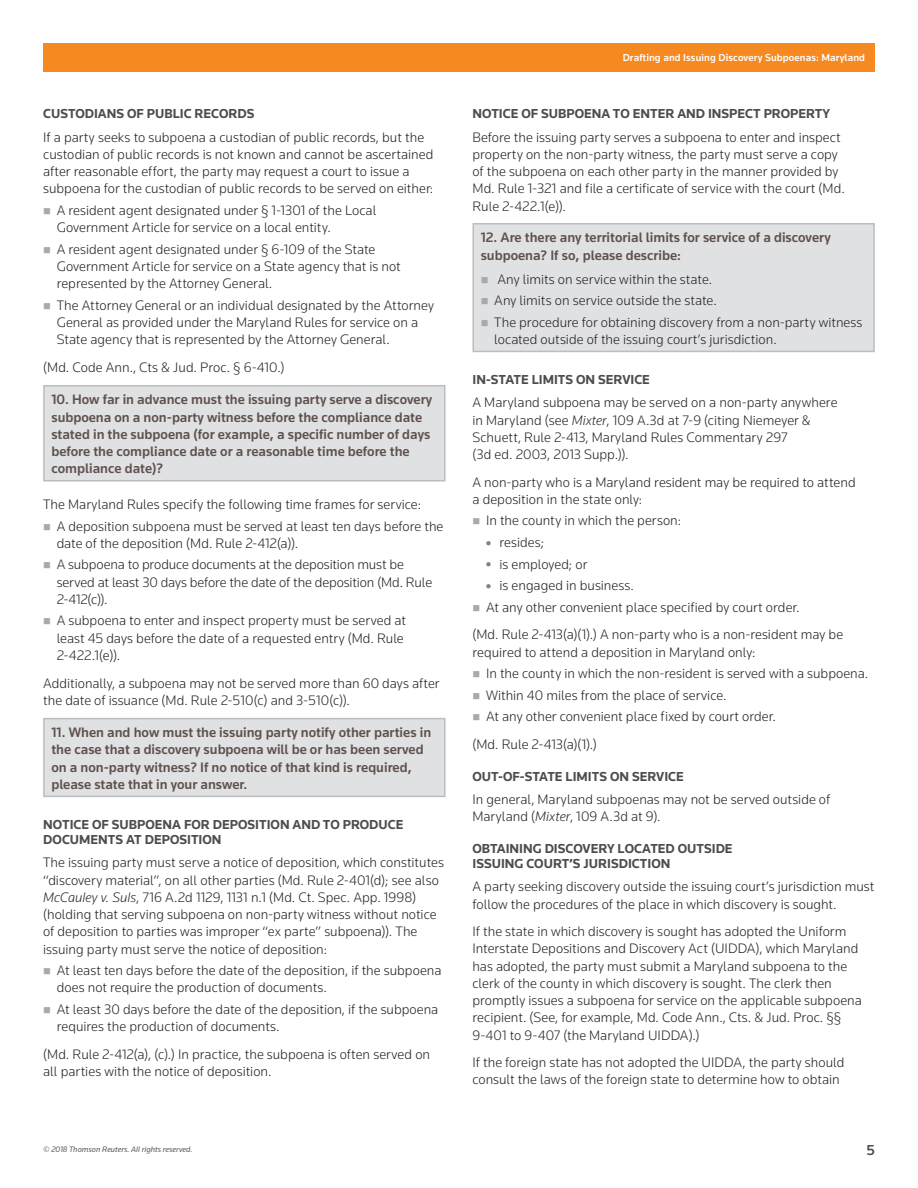
<style>
.page{position:relative;width:918px;height:1188px;background:#fff}
.page>*{position:absolute;margin:0;border:0;box-sizing:border-box;transform-origin:0 0}
.t1{font:500 15px "Knowledge";color:#4b4c4d}
.t2{font:300 14.25px/17.2px "Knowledge";color:#231f20}
.t3{font:500 14.25px/17.2px "Knowledge";color:#5f514d}
.t4{font:700 13.5px/15px "Knowledge";color:#4b4c4d}
.t5{font:500 10.5px "Knowledge";letter-spacing:.01em;color:#fff}
.t6{font:italic 8.25px "Knowledge";color:#57585a}
.s1{font-style:italic}
</style>
<div class="page">
<div style="left:43px;top:43px;width:832px;height:29px;background:#f6891f"></div>
<div style="left:44px;top:386px;width:401px;height:95px;background:#e0e1e3"></div>
<div style="left:43px;top:385px;width:403px;height:97px;border:2px solid #bcbdc0"></div>
<div style="left:44px;top:719px;width:401px;height:77px;background:#e0e1e3"></div>
<div style="left:43px;top:718px;width:403px;height:79px;border:2px solid #bcbdc0"></div>
<div style="left:473px;top:224px;width:401px;height:127px;background:#e0e1e3"></div>
<div style="left:472px;top:223px;width:403px;height:129px;border:2px solid #bcbdc0"></div>
<p class="t4" style="left:43px;top:106px;width:213px">CUSTODIANS OF PUBLIC RECORDS</p>
<p class="t2" style="left:43px;top:128px;width:392px">If a party seeks to subpoena a custodian of public records, but the custodian of public records is not known and cannot be ascertained after reasonable effort, the party may request a court to issue a subpoena for the custodian of public records to be served on either:</p>
<p class="t2" style="left:57px;top:201px;width:321px">A resident agent designated under § 1-1301 of the Local<br>Government Article for service on a local entity.</p>
<p class="t2" style="left:57px;top:240px;width:346px">A resident agent designated under § 6-109 of the State<br>Government Article for service on a State agency that is not represented by the Attorney General.</p>
<p class="t2" style="left:57px;top:296px;width:379px">The Attorney General or an individual designated by the Attorney<br>General as provided under the Maryland Rules for service on a<br>State agency that is represented by the Attorney General.</p>
<p class="t2" style="left:43px;top:358px;width:243px">(Md. Code Ann., Cts &amp; Jud. Proc. § 6-410.)</p>
<p class="t3" style="left:51px;top:391px;width:382px">10. How far in advance must the issuing party serve a discovery subpoena on a non-party witness before the compliance date stated in the subpoena (for example, a specific number of days before the compliance date or a reasonable time before the compliance date)?</p>
<p class="t2" style="left:57px;top:493px;width:388px;line-height:21.6px;text-indent:-14px">The Maryland Rules specify the following time frames for service:<br>A deposition subpoena must be served at least ten days before the</p>
<p class="t2" style="left:57px;top:532px;width:349px;line-height:21.6px">date of the deposition (Md. Rule 2-412(a)).<br>A subpoena to produce documents at the deposition must be</p>
<p class="t2" style="left:57px;top:573px;width:377px">served at least 30 days before the date of the deposition (Md. Rule<br>2-412(c)).</p>
<p class="t2" style="left:57px;top:612px;width:351px">A subpoena to enter and inspect property must be served at least 45 days before the date of a requested entry (Md. Rule<br>2-422.1(e)).</p>
<p class="t2" style="left:43px;top:674px;width:398px">Additionally, a subpoena may not be served more than 60 days after the date of issuance (Md. Rule 2-510(c) and 3-510(c)).</p>
<p class="t3" style="left:51px;top:724px;width:381px">11. When and how must the issuing party notify other parties in the case that a discovery subpoena will be or has been served on a non-party witness? If no notice of that kind is required, please state that in your answer.</p>
<p class="t4" style="left:43px;top:817px;width:362px">NOTICE OF SUBPOENA FOR DEPOSITION AND TO PRODUCE<br>DOCUMENTS AT DEPOSITION</p>
<p class="t2" style="left:43px;top:854px;width:402px">The issuing party must serve a notice of deposition, which constitutes “discovery material”, on all other parties (Md. Rule 2-401(d); see also <span class="s1">McCauley v. Suls</span>, 716 A.2d 1129, 1131 n.1 (Md. Ct. Spec. App. 1998) (holding that serving subpoena on non-party witness without notice of deposition to parties was improper “ex parte” subpoena)). The issuing party must serve the notice of deposition:</p>
<p class="t2" style="left:57px;top:962px;width:386px">At least ten days before the date of the deposition, if the subpoena does not require the production of documents.</p>
<p class="t2" style="left:57px;top:1000px;width:383px">At least 30 days before the date of the deposition, if the subpoena requires the production of documents.</p>
<p class="t2" style="left:43px;top:1045px;width:388px">(Md. Rule 2-412(a), (c).) In practice, the subpoena is often served on all parties with the notice of deposition.</p>
<p class="t5" style="left:623px;top:51px;width:244px">Drafting and Issuing Discovery Subpoenas: Maryland</p>
<p class="t4" style="left:472px;top:106px;width:359px">NOTICE OF SUBPOENA TO ENTER AND INSPECT PROPERTY</p>
<p class="t2" style="left:472px;top:128px;width:374px">Before the issuing party serves a subpoena to enter and inspect property on the non-party witness, the party must serve a copy of the subpoena on each other party in the manner provided by Md. Rule 1-321 and file a certificate of service with the court (Md.<br>Rule 2-422.1(e)).</p>
<p class="t3" style="left:481px;top:229px;width:352px">12. Are there any territorial limits for service of a discovery subpoena? If so, please describe:</p>
<p class="t2" style="left:494px;top:268px;width:370px;line-height:21.6px">Any limits on service within the state.<br>Any limits on service outside the state.<br>The procedure for obtaining discovery from a non-party witness</p>
<p class="t2" style="left:494px;top:330px;width:284px">located outside of the issuing court’s jurisdiction.</p>
<p class="t4" style="left:472px;top:372px;width:179px">IN-STATE LIMITS ON SERVICE</p>
<p class="t2" style="left:472px;top:394px;width:367px">A Maryland subpoena may be served on a non-party anywhere in Maryland (see <span class="s1">Mixter</span>, 109 A.3d at 7-9 (citing Niemeyer &amp; Schuett, Rule 2-413, Maryland Rules Commentary 297<br>(3d ed. 2003, 2013 Supp.)).</p>
<p class="t2" style="left:472px;top:473px;width:385px">A non-party who is a Maryland resident may be required to attend a deposition in the state only:</p>
<p class="t2" style="left:486px;top:512px;width:197px">In the county in which the person:</p>
<p class="t2" style="left:500px;top:533px;width:46px">resides;</p>
<p class="t2" style="left:500px;top:555px;width:89px">is employed; or</p>
<p class="t2" style="left:500px;top:577px;width:136px">is engaged in business.</p>
<p class="t2" style="left:486px;top:598px;width:315px">At any other convenient place specified by court order.</p>
<p class="t2" style="left:473px;top:626px;width:372px">(Md. Rule 2-413(a)(1).) A non-party who is a non-resident may be required to attend a deposition in Maryland only:</p>
<p class="t2" style="left:486px;top:662px;width:384px;line-height:21.6px">In the county in which the non-resident is served with a subpoena.<br>Within 40 miles from the place of service.<br>At any other convenient place fixed by court order.</p>
<p class="t2" style="left:473px;top:735px;width:126px">(Md. Rule 2-413(a)(1).)</p>
<p class="t4" style="left:472px;top:769px;width:213px">OUT-OF-STATE LIMITS ON SERVICE</p>
<p class="t2" style="left:472px;top:790px;width:359px">In general, Maryland subpoenas may not be served outside of<br>Maryland (<span class="s1">Mixter</span>, 109 A.3d at 9).</p>
<p class="t4" style="left:472px;top:841px;width:262px">OBTAINING DISCOVERY LOCATED OUTSIDE<br>ISSUING COURT’S JURISDICTION</p>
<p class="t2" style="left:472px;top:878px;width:404px">A party seeking discovery outside the issuing court’s jurisdiction must follow the procedures of the place in which discovery is sought.</p>
<p class="t2" style="left:472px;top:923px;width:391px">If the state in which discovery is sought has adopted the Uniform Interstate Depositions and Discovery Act (UIDDA), which Maryland has adopted, the party must submit a Maryland subpoena to the clerk of the county in which discovery is sought. The clerk then promptly issues a subpoena for service on the applicable subpoena recipient. (See, for example, Md. Code Ann., Cts. &amp; Jud. Proc. §§ 9-401 to 9-407 (the Maryland UIDDA).)</p>
<p class="t2" style="left:472px;top:1054px;width:373px">If the foreign state has not adopted the UIDDA, the party should consult the laws of the foreign state to determine how to obtain</p>
<p class="t6" style="left:43px;top:1144px;width:151px">© 2018 Thomson Reuters. All rights reserved.</p>
<p class="t1" style="left:866px;top:1141px;width:10px">5</p>
</div>
